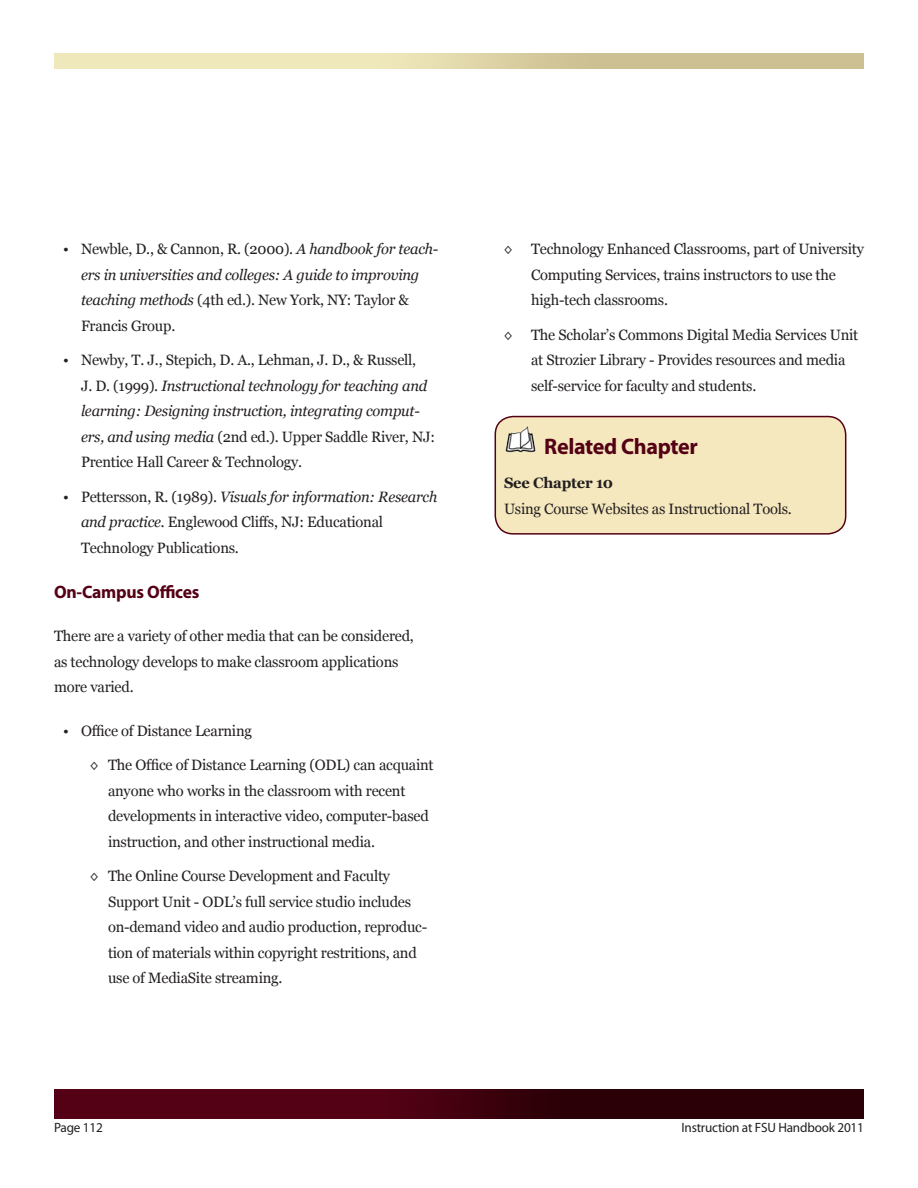
<style>
.page{position:relative;width:918px;height:1188px;background:#fff}
.page>*{position:absolute;margin:0;border:0;box-sizing:border-box;transform-origin:0 0}
.header_related_chapt{font:700 22.5px "Myriad Pro";letter-spacing:-.015em;color:#540115}
.header_3{font:700 18px "Myriad Pro";letter-spacing:-.015em;color:#540115}
.checklist_bullet_2{font:15px/25.5px "Georgia";letter-spacing:-.015em;color:#231f20}
.bulleted_list{font:15px/25.5px "Georgia";letter-spacing:-.015em;color:#231f20}
.bulleted_list-2{font:italic 15px/25.5px "Georgia";letter-spacing:-.015em;color:#231f20}
.Normal_Paragraph_Tex{font:15px/25.5px "Georgia";letter-spacing:-.015em;color:#231f20}
.chapter_reference{font:15px/25.5px "Georgia";letter-spacing:-.015em;color:#231f20}
.t1{font:13.5px "Myriad Pro";letter-spacing:-.015em;color:#231f20}
.s1{font-style:normal}
.s2{font-style:italic}
.s3{font-weight:700}
</style>
<div class="page">
<img style="left:54px;top:1090px;width:810px;height:29px">
<div style="left:495px;top:417px;width:351px;height:117px;background:#f5e8be;border-radius:18px"></div>
<div style="left:495px;top:416px;width:351px;height:119px;border:2px solid #540115;border-radius:18px"></div>
<img style="left:505px;top:426px;width:31px;height:27px">
<p class="bulleted_list-2" style="left:81px;top:237px;width:359px;text-indent:-18px"><span class="s1">• Newble, D., &amp; Cannon, R. (2000).</span> A handbook for teach&shy;ers in universities and colleges: A guide to improving teaching methods <span class="s1">(4th ed.). New York, NY: Taylor &amp; Francis Group.</span></p>
<p class="bulleted_list" style="left:81px;top:348px;width:356px;text-indent:-18px">• Newby, T. J., Stepich, D. A., Lehman, J. D., &amp; Russell,<br>J. D. (1999). <span class="s2">Instructional technology for teaching and learning: Designing instruction, integrating comput&shy;ers, and using media</span> (2nd ed.). Upper Saddle River, NJ:<br>Prentice Hall Career &amp; Technology.</p>
<p class="bulleted_list" style="left:81px;top:484px;width:358px;text-indent:-18px">• Pettersson, R. (1989). <span class="s2">Visuals for information: Research and practice.</span> Englewood Cliffs, NJ: Educational<br>Technology Publications.</p>
<p class="header_3" style="left:54px;top:580px;width:147px">On-Campus Offices</p>
<p class="Normal_Paragraph_Tex" style="left:54px;top:624px;width:361px">There are a variety of other media that can be considered, as technology develops to make classroom applications more varied.</p>
<p class="bulleted_list" style="left:63px;top:718px;width:191px">• Office of Distance Learning</p>
<p class="checklist_bullet_2" style="left:108px;top:753px;width:327px;text-indent:-18px">◊ The Office of Distance Learning (ODL) can acquaint anyone who works in the classroom with recent developments in interactive video, computer-based instruction, and other instructional media.</p>
<p class="checklist_bullet_2" style="left:108px;top:864px;width:321px;text-indent:-18px">◊ The Online Course Development and Faculty Support Unit - ODL’s full service studio includes on-demand video and audio production, reproduc&shy;tion of materials within copyright restritions, and use of MediaSite streaming.</p>
<p class="checklist_bullet_2" style="left:531px;top:237px;width:334px;text-indent:-27px">◊ Technology Enhanced Classrooms, part of University<br>Computing Services, trains instructors to use the high-tech classrooms.</p>
<p class="checklist_bullet_2" style="left:531px;top:322px;width:329px;text-indent:-27px">◊ The Scholar’s Commons Digital Media Services Unit at Strozier Library - Provides resources and media self-service for faculty and students.</p>
<p class="header_related_chapt" style="left:544px;top:432px;width:155px">Related Chapter</p>
<p class="chapter_reference" style="left:504px;top:471px;width:289px"><span class="s3">See Chapter 10<br></span>Using Course Websites as Instructional Tools.</p>
<p class="t1" style="left:54px;top:1119px;width:50px">Page 112</p>
<p class="t1" style="left:681px;top:1119px;width:184px">Instruction at FSU Handbook 2011</p>
</div>
